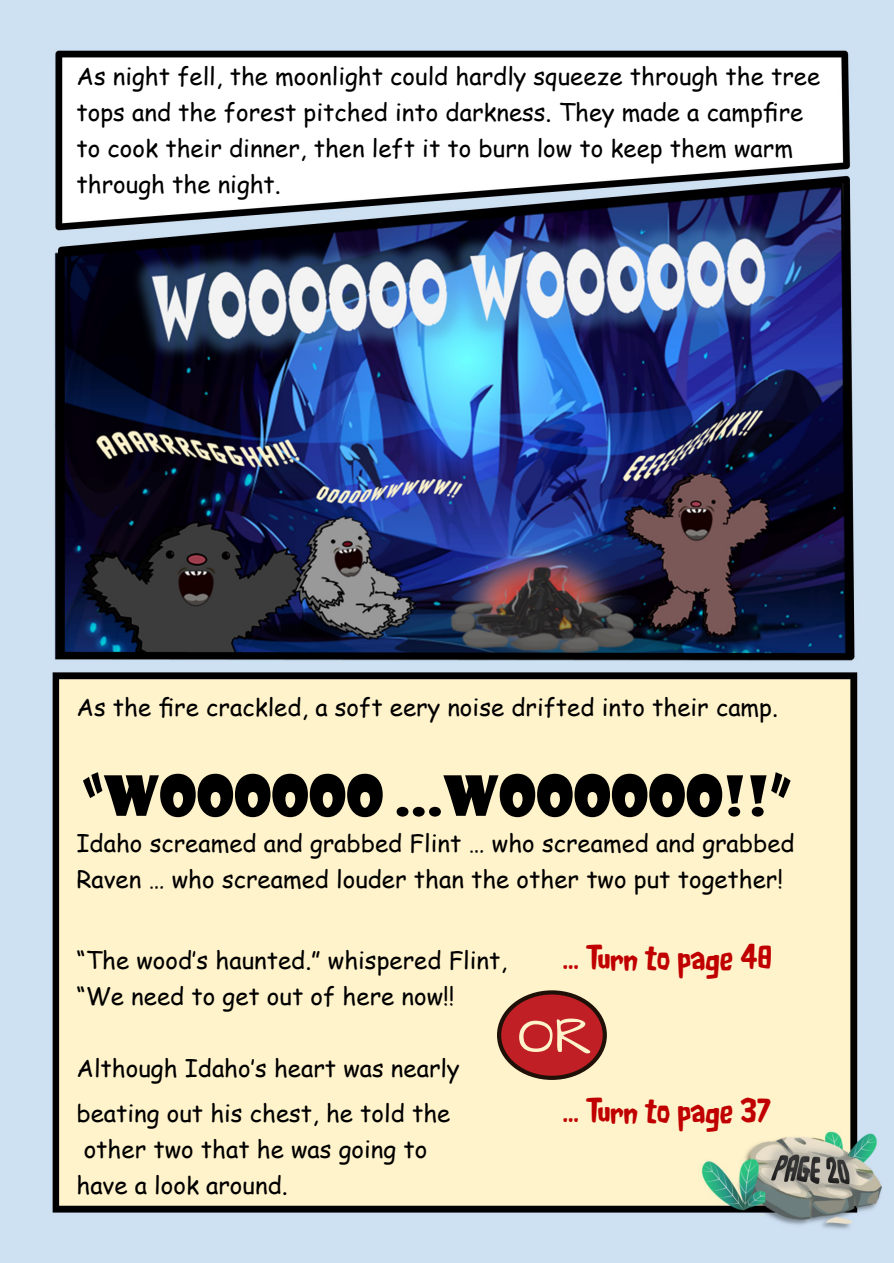
<style>
.page{position:relative;width:894px;height:1263px;background:#fff}
.page>*{position:absolute;margin:0;border:0;box-sizing:border-box;transform-origin:0 0}
.t1{font:54px "Showcard Gothic";color:#000}
.t2{font:54px "Architects Daughter";color:#fff3cb}
.t3{font:30px "Fluffy Slacks BTN";color:#c00000}
.t4{font:24px/36px "Comic Sans MS";color:#000}
</style>
<div class="page">
<img style="left:0;top:0;width:893px;height:1263px">
<div style="left:497px;top:990px;width:109px;height:90px;background:#c02025;border:4px solid #1f1008;border-radius:50%"></div>
<p class="t4" style="left:76px;top:60px;width:745px">As night fell, the moonlight could hardly squeeze through the tree tops and the forest pitched into darkness. They made a campfire to cook their dinner, then left it to burn low to keep them warm through the night.</p>
<p class="t4" style="left:76px;top:691px;width:702px">As the fire crackled, a soft eery noise drifted into their camp.</p>
<h1 class="t1" style="left:81px;top:773px;width:712px">“WOOOOOO ...WOOOOOO!!”</h1>
<p class="t4" style="left:76px;top:827px;width:719px">Idaho screamed and grabbed Flint … who screamed and grabbed<br>Raven … who screamed louder than the other two put together!</p>
<p class="t4" style="left:76px;top:944px;width:432px">“The wood’s haunted.” whispered Flint,</p>
<p class="t3" style="left:562px;top:935px;width:210px">… Turn to page 48</p>
<p class="t4" style="left:76px;top:980px;width:379px">“We need to get out of here now!!</p>
<p class="t4" style="left:76px;top:1048px;width:384px;line-height:45px">Although Idaho’s heart was nearly beating out his chest, he told the</p>
<p class="t4" style="left:76px;top:1133px;width:352px">other two that he was going to have a look around.</p>
<h1 class="t2" style="left:518px;top:999px;width:76px">OR</h1>
<p class="t3" style="left:562px;top:1088px;width:210px">… Turn to page 37</p>
</div>
